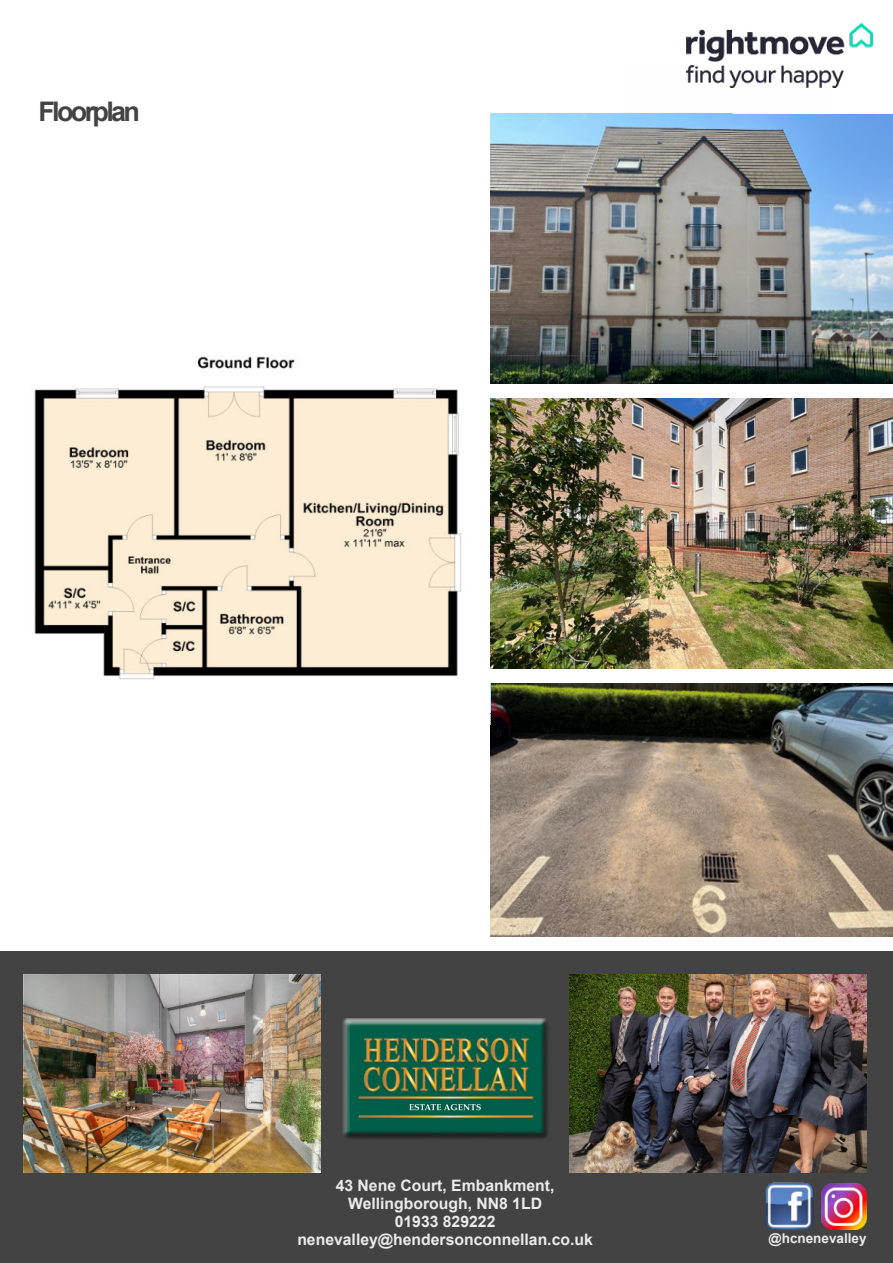
<style>
.page{position:relative;width:893px;height:1263px;background:#fff}
.page>*{position:absolute;margin:0;border:0;box-sizing:border-box;transform-origin:0 0}
.t1{font:700 27px "Arial";letter-spacing:-.1em;color:#434343}
.t2{font:700 15.75px/18px "Arial";color:#ebebeb;text-align:center}
.t3{font:700 13.5px "Arial";color:#ebebeb}
</style>
<div class="page">
<div style="left:0;top:951px;width:893px;height:312px;background:#434343"></div>
<img style="left:343px;top:1018px;width:205px;height:121px">
<svg style="left:409px;top:1104px;width:72px;height:6px"></svg>
<img style="left:765px;top:1182px;width:49px;height:48px">
<img style="left:821px;top:1184px;width:46px;height:45px">
<img style="left:686px;top:24px;width:186px;height:64px">
<img style="left:570px;top:975px;width:296px;height:198px">
<img style="left:24px;top:975px;width:297px;height:198px">
<img style="left:491px;top:683px;width:402px;height:253px">
<img style="left:491px;top:399px;width:402px;height:269px">
<img style="left:491px;top:114px;width:402px;height:269px">
<img style="left:34px;top:356px;width:428px;height:324px">
<h1 class="t1" style="left:39px;top:101px;width:103px">Floorplan</h1>
<p class="t2" style="left:297px;top:1178px;width:297px">43 Nene Court, Embankment,<br>Wellingborough, NN8 1LD<br>01933 829222 nenevalley@hendersonconnellan.co.uk</p>
<p class="t3" style="left:769px;top:1233px;width:99px">@hcnenevalley</p>
</div>
